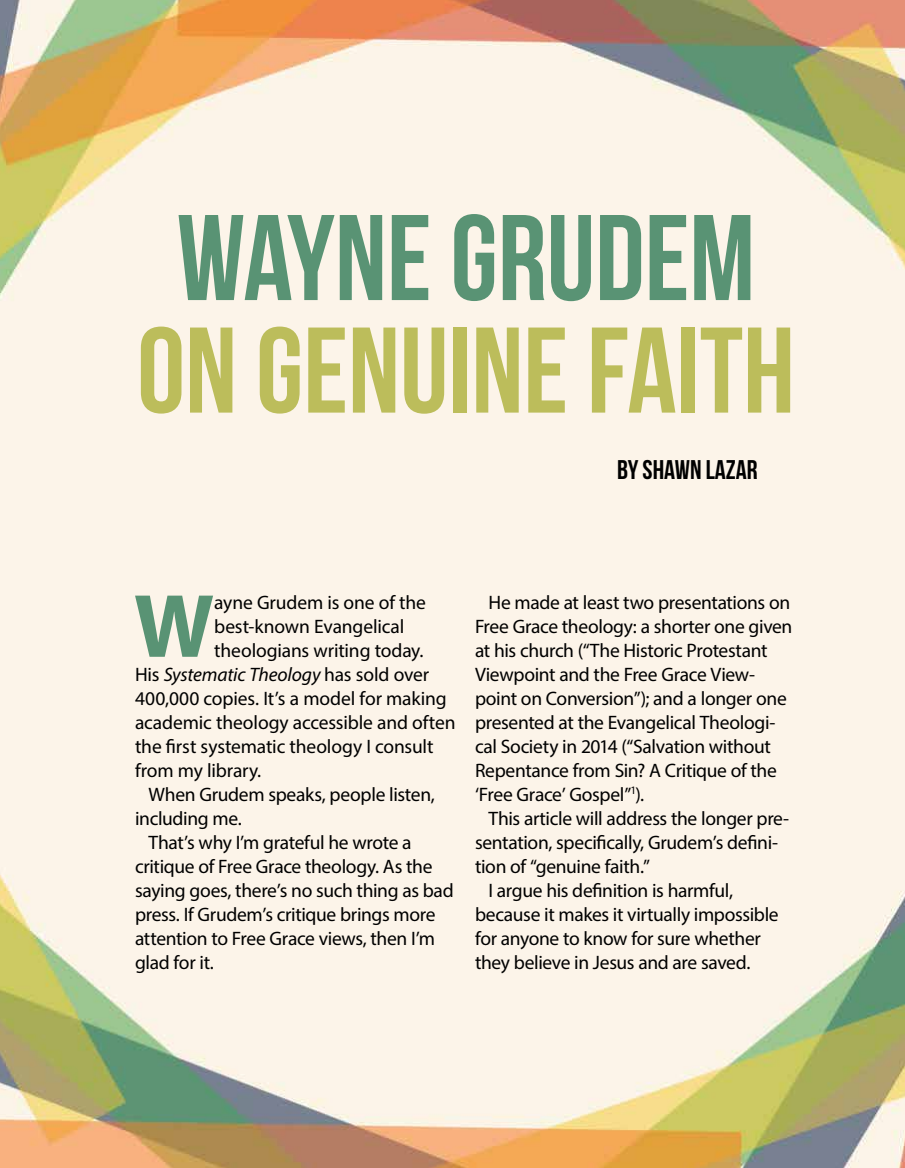
<style>
.page{position:relative;width:905px;height:1168px;background:#fff}
.page>*{position:absolute;margin:0;border:0;box-sizing:border-box;transform-origin:0 0}
.t1{font:121.5px "Bebas Neue";color:#bcbd5b}
.t2{font:121.5px "Bebas Neue";color:#599374}
.t3{font:700 90.75px "Myriad Pro";color:#599374}
.t4{font:27px "Bebas Neue";color:#000}
.t5{font:19.5px/24px "Myriad Pro";letter-spacing:-.015em;color:#000}
.t6{font:italic 19.5px "Myriad Pro";letter-spacing:-.01em;color:#000}
.s1{font-style:normal}
</style>
<div class="page">
<img style="left:0;top:0;width:904px;height:1168px">
<h1 class="t2" style="left:177px;top:191px;width:580px">WAYNE GRUDEM</h1>
<h1 class="t1" style="left:137px;top:304px;width:659px">ON GENUINE FAITH</h1>
<h3 class="t4" style="left:617px;top:454px;width:142px">BY SHAWN LAZAR</h3>
<h2 class="t3" style="left:134px;top:567px;width:82px">W</h2>
<p class="t5" style="left:214px;top:590px;width:213px">ayne Grudem is one of the</p>
<p class="t5" style="left:214px;top:614px;width:191px">best-known Evangelical</p>
<p class="t5" style="left:214px;top:638px;width:211px">theologians writing today.</p>
<p class="t6" style="left:135px;top:662px;width:295px"><span class="s1">His</span> Systematic Theology <span class="s1">has sold over</span></p>
<p class="t5" style="left:135px;top:686px;width:313px">400,000 copies. It’s a model for making</p>
<p class="t5" style="left:135px;top:710px;width:322px">academic theology accessible and often</p>
<p class="t5" style="left:135px;top:734px;width:300px">the first systematic theology I consult</p>
<p class="t5" style="left:135px;top:758px;width:128px">from my library.</p>
<p class="t5" style="left:148px;top:782px;width:288px">When Grudem speaks, people listen,</p>
<p class="t5" style="left:135px;top:806px;width:108px">including me.</p>
<p class="t5" style="left:148px;top:830px;width:264px">That’s why I’m grateful he wrote a</p>
<p class="t5" style="left:135px;top:854px;width:299px">critique of Free Grace theology. As the</p>
<p class="t5" style="left:135px;top:878px;width:320px">saying goes, there’s no such thing as bad</p>
<p class="t5" style="left:135px;top:902px;width:302px">press. If Grudem’s critique brings more</p>
<p class="t5" style="left:135px;top:926px;width:301px">attention to Free Grace views, then I’m</p>
<p class="t5" style="left:135px;top:950px;width:80px">glad for it.</p>
<p class="t5" style="left:475px;top:590px;width:319px;text-indent:13px">He made at least two presentations on Free Grace theology: a shorter one given at his church (“The Historic Protestant Viewpoint and the Free Grace View&shy;point on Conversion”); and a longer one presented at the Evangelical Theologi&shy;cal Society in 2014 (“Salvation without Repentance from Sin? A Critique of the ‘Free Grace’ Gospel”<sup>1</sup>).</p>
<p class="t5" style="left:488px;top:806px;width:302px">This article will address the longer pre-</p>
<p class="t5" style="left:475px;top:830px;width:304px">sentation, specifically, Grudem’s defini-</p>
<p class="t5" style="left:475px;top:854px;width:176px">tion of “genuine faith.”</p>
<p class="t5" style="left:488px;top:878px;width:246px">I argue his definition is harmful,</p>
<p class="t5" style="left:475px;top:902px;width:305px">because it makes it virtually impossible</p>
<p class="t5" style="left:475px;top:926px;width:287px">for anyone to know for sure whether</p>
<p class="t5" style="left:475px;top:950px;width:277px">they believe in Jesus and are saved.</p>
</div>
